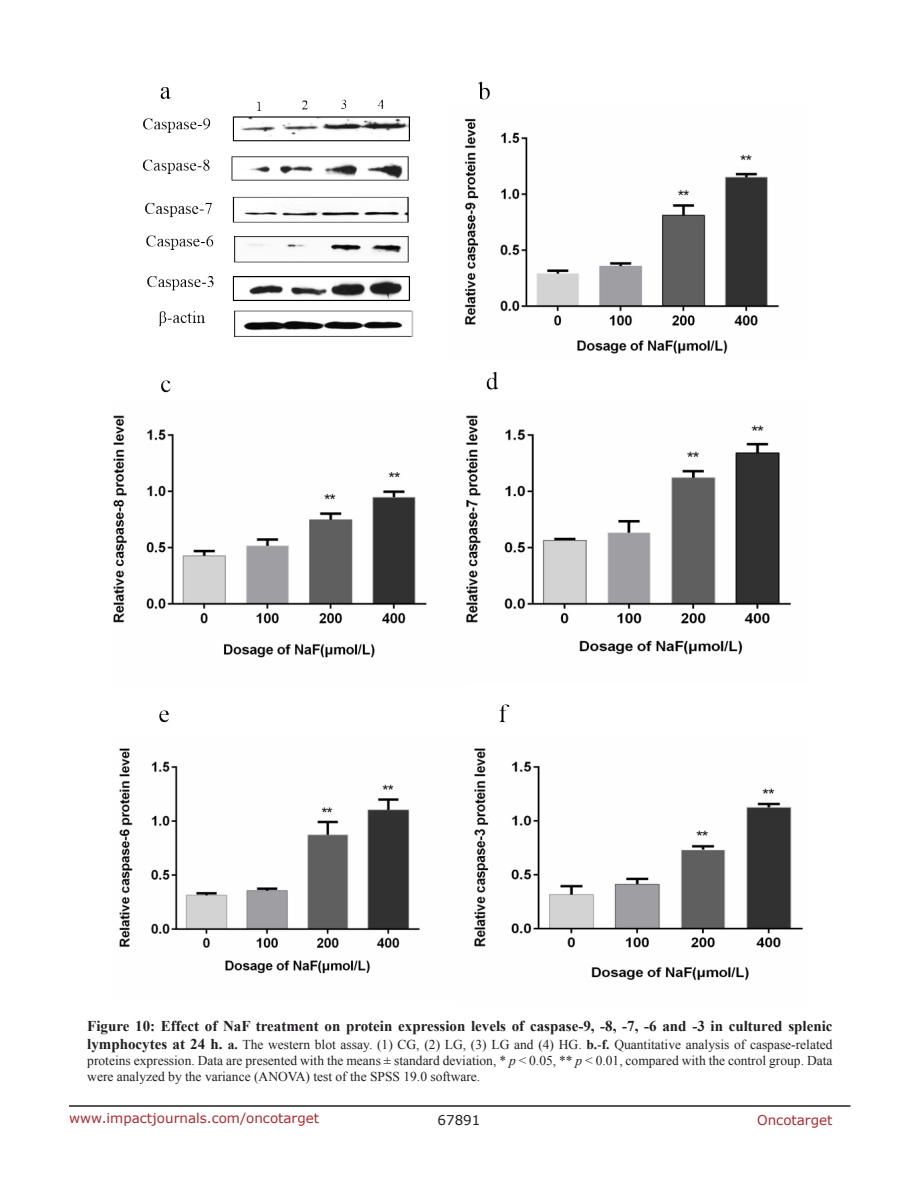
<style>
.page{position:relative;width:918px;height:1188px;background:#fff}
.page>*{position:absolute;margin:0;border:0;box-sizing:border-box;transform-origin:0 0}
.FigureText{font:700 15px "Times New Roman";color:#221f22}
.FigureText-2{font:13.5px/16.2px "Times New Roman";color:#221f22;text-align:justify}
.t1{font:13.5px "Verdana";color:#ac2b31}
.t2{font:13.5px "Verdana";color:#221f22}
.s1{font-weight:700;font-size:15px}
.s2{font-weight:700}
.s3{font-style:italic}
</style>
<div class="page">
<hr style="left:69px;top:1105px;width:781px;height:2px;background:#231f20">
<img style="left:113px;top:81px;width:690px;height:900px">
<p class="FigureText" style="left:87px;top:1016px;width:747px">Figure 10: Effect of NaF treatment on protein expression levels of caspase-9, -8, -7, -6 and -3 in cultured splenic</p>
<p class="FigureText-2" style="left:87px;top:1036px;width:747px"><span class="s1">lymphocytes at 24 h.</span> <span class="s2">a.</span> The western blot assay. (1) CG, (2) LG, (3) LG and (4) HG. <span class="s2">b.</span>-<span class="s2">f.</span> Quantitative analysis of caspase-related proteins expression. Data are presented with the means ± standard deviation, * <span class="s3">p</span> &lt; 0.05, ** <span class="s3">p</span> &lt; 0.01, compared with the control group. Data were analyzed by the variance (ANOVA) test of the SPSS 19.0 software.</p>
<p class="t1" style="left:69px;top:1109px;width:252px">www.impactjournals.com/oncotarget</p>
<p class="t2" style="left:438px;top:1111px;width:44px">67891</p>
<p class="t1" style="left:757px;top:1111px;width:77px">Oncotarget</p>
</div>
